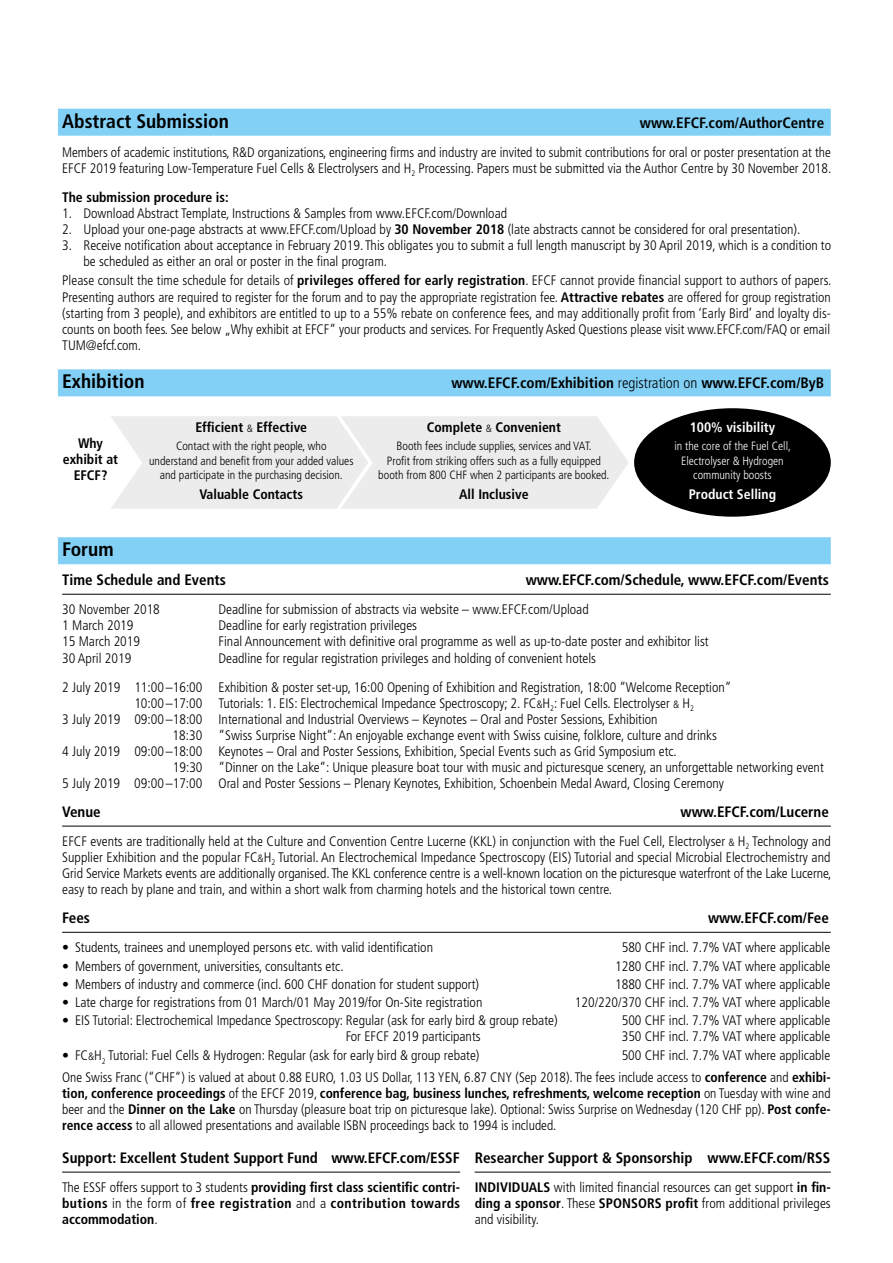
<style>
.page{position:relative;width:893px;height:1263px;background:#fff}
.page>*{position:absolute;margin:0;border:0;box-sizing:border-box;transform-origin:0 0}
.t1{font:700 condensed 19.65px "Frutiger LT Std";color:#000}
.t2{font:700 condensed 15px "Frutiger LT Std";color:#000}
.t3{font:300 condensed 13.8px/16px "Frutiger LT Std";color:#000;text-align:justify}
.t4{font:700 condensed 13.8px/16px "Frutiger LT Std";color:#000;text-align:center}
.t5{font:700 condensed 13.8px "Frutiger LT Std";color:#fff}
.t6{font:300 condensed 12px/14.2px "Frutiger LT Std";color:#000;text-align:center}
.t7{font:300 condensed 12px/14.2px "Frutiger LT Std";color:#fff;text-align:center}
.s1{font-weight:700}
.s2{font-weight:300}
.s3{font-weight:300;font-size:10.5px}
.s4{font-size:10.65px}
</style>
<div class="page">
<div style="left:58px;top:109px;width:773px;height:27px;background:#82d0f5"></div>
<div style="left:58px;top:369px;width:773px;height:27px;background:#82d0f5"></div>
<div style="left:58px;top:537px;width:773px;height:27px;background:#82d0f5"></div>
<hr style="left:62px;top:594px;width:769px;height:1px;background:#000">
<hr style="left:62px;top:826px;width:769px;height:1px;background:#000">
<hr style="left:62px;top:932px;width:769px;height:1px;background:#000">
<div style="left:634px;top:408px;width:197px;height:109px;background:#000;border-radius:50%"></div>
<div style="left:111px;top:416px;width:518px;height:93px;background:#ececec"></div>
<hr style="left:62px;top:1172px;width:398px;height:1px;background:#000">
<hr style="left:475px;top:1172px;width:356px;height:1px;background:#000">
<h1 class="t1" style="left:62px;top:109px;width:168px">Abstract Submission</h1>
<p class="t2" style="left:640px;top:114px;width:186px">www.EFCF.com/AuthorCentre</p>
<p class="t3" style="left:62px;top:144px;width:771px">Members of academic institutions, R&amp;D organizations, engineering firms and industry are invited to submit contributions for oral or poster presentation at the<br>EFCF 2019 featuring Low-Temperature Fuel Cells &amp; Electrolysers and H<sub>2</sub> Processing. Papers must be submitted via the Author Centre by 30 November 2018.</p>
<p class="t4" style="left:62px;top:189px;width:168px">The submission procedure is:</p>
<p class="t3" style="left:62px;top:205px;width:446px">1. Download Abstract Template, Instructions &amp; Samples from www.EFCF.com/Download</p>
<p class="t3" style="left:62px;top:221px;width:740px">2. Upload your one-page abstracts at www.EFCF.com/Upload by <span class="s1">30 November 2018</span> (late abstracts cannot be considered for oral presentation).</p>
<p class="t3" style="left:84px;top:238px;width:749px;text-indent:-21px">3. Receive notification about acceptance in February 2019. This obligates you to submit a full length manuscript by 30 April 2019, which is a condition to be scheduled as either an oral or poster in the final program.</p>
<p class="t3" style="left:62px;top:273px;width:771px">Please consult the time schedule for details of <span class="s1">privileges offered for early registration</span>. EFCF cannot provide financial support to authors of papers.<br>Presenting authors are required to register for the forum and to pay the appropriate registration fee. <span class="s1">Attractive rebates</span> are offered for group registration (starting from 3 people), and exhibitors are entitled to up to a 55% rebate on conference fees, and may additionally profit from ‘Early Bird’ and loyalty dis&shy;counts on booth fees. See below „Why exhibit at EFCF“ your products and services. For Frequently Asked Questions please visit www.EFCF.com/FAQ or email TUM@efcf.com.</p>
<h1 class="t1" style="left:62px;top:370px;width:84px">Exhibition</h1>
<p class="t2" style="left:451px;top:374px;width:374px">www.EFCF.com/Exhibition <span class="s2">registration on</span> www.EFCF.com/ByB</p>
<p class="t4" style="left:63px;top:435px;width:57px">Why exhibit at<br>EFCF?</p>
<p class="t4" style="left:195px;top:419px;width:113px">Efficient <span class="s3">&amp;</span> Effective</p>
<p class="t6" style="left:149px;top:439px;width:206px">Contact with the right people, who<br>understand and benefit from your added values and participate in the purchasing decision.</p>
<p class="t4" style="left:200px;top:486px;width:105px">Valuable Contacts</p>
<p class="t4" style="left:427px;top:419px;width:136px">Complete <span class="s3">&amp;</span> Convenient</p>
<p class="t6" style="left:378px;top:439px;width:233px">Booth fees include supplies, services and VAT.<br>Profit from striking offers such as a fully equipped booth from 800 CHF when 2 participants are booked.</p>
<p class="t4" style="left:459px;top:486px;width:71px">All Inclusive</p>
<p class="t5" style="left:690px;top:419px;width:87px">100% visibility</p>
<p class="t7" style="left:674px;top:439px;width:118px">in the core of the Fuel Cell,<br>Electrolyser &amp; Hydrogen community boosts</p>
<p class="t5" style="left:689px;top:486px;width:89px">Product Selling</p>
<h1 class="t1" style="left:62px;top:538px;width:53px">Forum</h1>
<p class="t2" style="left:62px;top:571px;width:165px">Time Schedule and Events</p>
<p class="t2" style="left:526px;top:571px;width:305px">www.EFCF.com/Schedule, www.EFCF.com/Events</p>
<p class="t3" style="left:62px;top:602px;width:99px">30 November 2018</p>
<p class="t3" style="left:219px;top:602px;width:372px">Deadline for submission of abstracts via website – www.EFCF.com/Upload</p>
<p class="t3" style="left:62px;top:618px;width:73px">1 March 2019</p>
<p class="t3" style="left:219px;top:618px;width:200px">Deadline for early registration privileges</p>
<p class="t3" style="left:62px;top:634px;width:79px">15 March 2019</p>
<p class="t3" style="left:219px;top:634px;width:492px">Final Announcement with definitive oral programme as well as up-to-date poster and exhibitor list</p>
<p class="t3" style="left:62px;top:650px;width:71px">30 April 2019</p>
<p class="t3" style="left:62px;top:643px;width:671px;line-height:29px;text-indent:156px">Deadline for regular registration privileges and holding of convenient hotels<br>2 July 2019 11:00 –16:00 Exhibition &amp; poster set-up, 16:00 Opening of Exhibition and Registration, 18:00 “Welcome Reception“</p>
<p class="t3" style="left:134px;top:695px;width:561px">10:00 –17:00 Tutorials: 1. EIS: Electrochemical Impedance Spectroscopy; 2. FC<span class="s4">&amp;</span>H<sub>2</sub>: Fuel Cells. Electrolyser <span class="s4">&amp;</span> H<sub>2</sub></p>
<p class="t3" style="left:62px;top:711px;width:597px">3 July 2019 09:00 –18:00 International and Industrial Overviews – Keynotes – Oral and Poster Sessions, Exhibition</p>
<p class="t3" style="left:173px;top:727px;width:546px">18:30 “Swiss Surprise Night“: An enjoyable exchange event with Swiss cuisine, folklore, culture and drinks</p>
<p class="t3" style="left:62px;top:743px;width:616px">4 July 2019 09:00 –18:00 Keynotes – Oral and Poster Sessions, Exhibition, Special Events such as Grid Symposium etc.</p>
<p class="t3" style="left:173px;top:759px;width:653px">19:30 “Dinner on the Lake“: Unique pleasure boat tour with music and picturesque scenery, an unforgettable networking event</p>
<p class="t3" style="left:62px;top:776px;width:663px">5 July 2019 09:00 –17:00 Oral and Poster Sessions – Plenary Keynotes, Exhibition, Schoenbein Medal Award, Closing Ceremony</p>
<p class="t2" style="left:62px;top:803px;width:40px">Venue</p>
<p class="t2" style="left:681px;top:803px;width:150px">www.EFCF.com/Lucerne</p>
<p class="t3" style="left:62px;top:833px;width:771px">EFCF events are traditionally held at the Culture and Convention Centre Lucerne (KKL) in conjunction with the Fuel Cell, Electrolyser <span class="s4">&amp;</span> H<sub>2</sub> Technology and Supplier Exhibition and the popular FC<span class="s4">&amp;</span>H<sub>2</sub> Tutorial. An Electrochemical Impedance Spectroscopy (EIS) Tutorial and special Microbial Electrochemistry and Grid Service Markets events are additionally organised. The KKL conference centre is a well-known location on the picturesque waterfront of the Lake Lucerne, easy to reach by plane and train, and within a short walk from charming hotels and the historical town centre.</p>
<p class="t2" style="left:62px;top:909px;width:29px">Fees</p>
<p class="t2" style="left:708px;top:909px;width:122px">www.EFCF.com/Fee</p>
<p class="t3" style="left:62px;top:940px;width:372px">• Students, trainees and unemployed persons etc. with valid identification</p>
<p class="t3" style="left:622px;top:940px;width:210px">580 CHF incl. 7.7% VAT where applicable</p>
<p class="t3" style="left:62px;top:958px;width:283px">• Members of government, universities, consultants etc.</p>
<p class="t3" style="left:615px;top:958px;width:217px">1280 CHF incl. 7.7% VAT where applicable</p>
<p class="t3" style="left:62px;top:976px;width:418px">• Members of industry and commerce (incl. 600 CHF donation for student support)</p>
<p class="t3" style="left:615px;top:976px;width:217px">1880 CHF incl. 7.7% VAT where applicable</p>
<p class="t3" style="left:62px;top:994px;width:422px">• Late charge for registrations from 01 March/01 May 2019/for On-Site registration</p>
<p class="t3" style="left:575px;top:994px;width:257px">120/220/370 CHF incl. 7.7% VAT where applicable</p>
<p class="t3" style="left:62px;top:1013px;width:497px">• EIS Tutorial: Electrochemical Impedance Spectroscopy: Regular (ask for early bird &amp; group rebate)</p>
<p class="t3" style="left:622px;top:1013px;width:210px">500 CHF incl. 7.7% VAT where applicable</p>
<p class="t3" style="left:346px;top:1029px;width:136px">For EFCF 2019 participants</p>
<p class="t3" style="left:622px;top:1029px;width:210px">350 CHF incl. 7.7% VAT where applicable</p>
<p class="t3" style="left:62px;top:1047px;width:419px">• FC<span class="s4">&amp;</span>H<sub>2</sub> Tutorial: Fuel Cells &amp; Hydrogen: Regular (ask for early bird &amp; group rebate)</p>
<p class="t3" style="left:62px;top:1044px;width:770px;line-height:22.2px;text-align:right">500 CHF incl. 7.7% VAT where applicable<br>One Swiss Franc (“CHF“) is valued at about 0.88 EURO, 1.03 US Dollar, 113 YEN, 6.87 CNY (Sep 2018). The fees include access to <span class="s1">conference</span> and <span class="s1">exhibi-</span></p>
<p class="t3" style="left:62px;top:1085px;width:770px"><span class="s1">tion, conference proceedings</span> of the EFCF 2019, <span class="s1">conference bag, business lunches, refreshments, welcome reception</span> on Tuesday with wine and beer and the <span class="s1">Dinner on the Lake</span> on Thursday (pleasure boat trip on picturesque lake). Optional: Swiss Surprise on Wednesday (120 CHF pp). <span class="s1">Post confe&shy;rence access</span> to all allowed presentations and available ISBN proceedings back to 1994 is included.</p>
<p class="t2" style="left:62px;top:1149px;width:399px">Support: Excellent Student Support Fund www.EFCF.com/ESSF</p>
<p class="t4" style="left:62px;top:1179px;width:400px;text-align:justify"><span class="s2">The ESSF offers support to 3 students</span> providing first class scientific contri&shy;butions <span class="s2">in the form of</span> free registration <span class="s2">and a</span> contribution towards accommodation<span class="s2">.</span></p>
<p class="t2" style="left:475px;top:1149px;width:357px">Researcher Support &amp; Sponsorship www.EFCF.com/RSS</p>
<p class="t3" style="left:475px;top:1179px;width:358px"><span class="s1">INDIVIDUALS</span> with limited financial resources can get support <span class="s1">in fin&shy;ding a sponsor</span>. These <span class="s1">SPONSORS profit</span> from additional privileges and visibility.</p>
</div>
